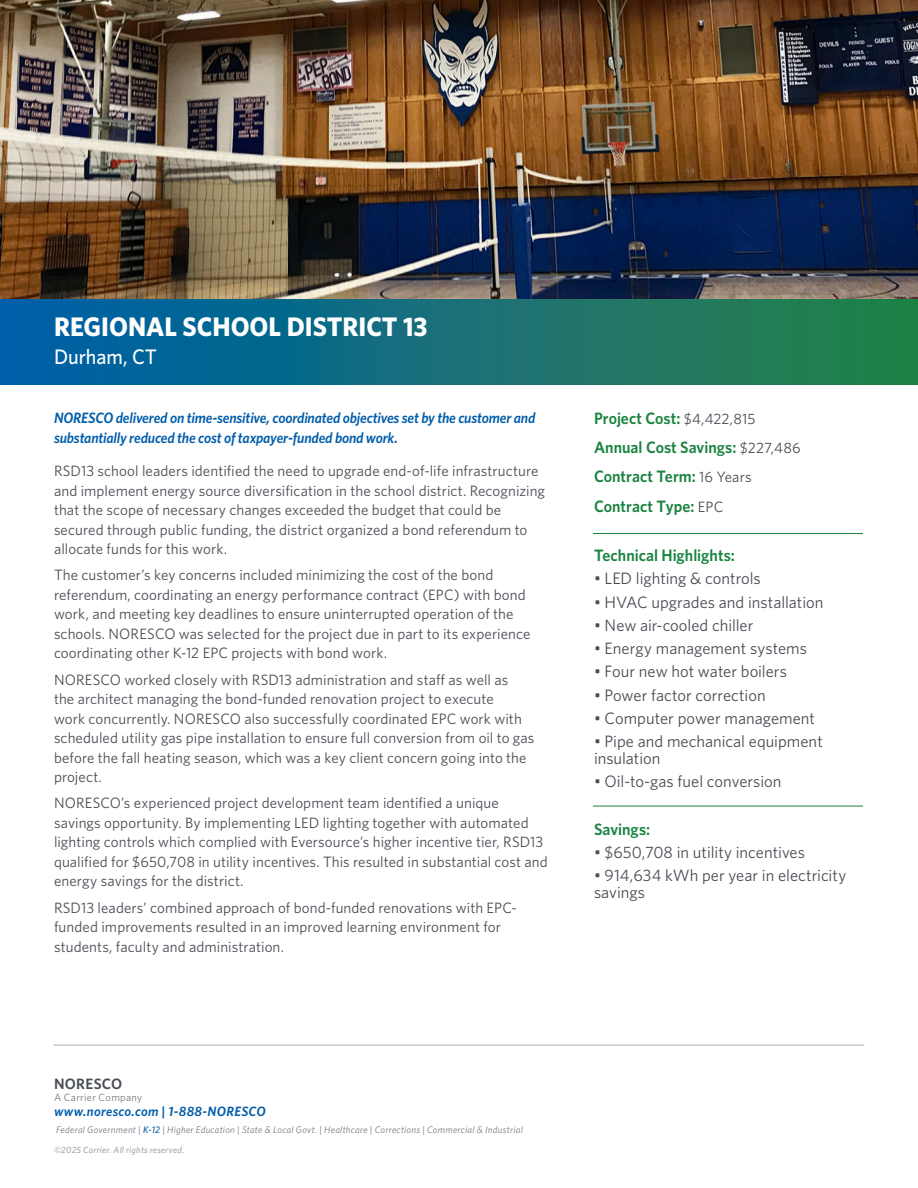
<style>
.page{position:relative;width:918px;height:1188px;background:#fff}
.page>*{position:absolute;margin:0;border:0;box-sizing:border-box;transform-origin:0 0}
.t1{font:700 26.85px "Whitney";color:#fff;scale:.96 1}
.t2{font:500 21px "Whitney";letter-spacing:-.005em;color:#fff;scale:.96 1}
.t3{font:16.5px/16.5px "Whitney";color:#494c54}
.t4{font:600 16.5px "Whitney";letter-spacing:.005em;color:#19833f;scale:.96 1}
.t5{font:15px/19.5px "Whitney";letter-spacing:.005em;color:#494c54}
.t6{font:italic 600 15px/20.2px "Whitney";letter-spacing:-.01em;color:#005dab;scale:.96 1}
.t7{font:600 15px "Whitney";letter-spacing:.02em;color:#484c53}
.t8{font:italic 600 13.5px "Whitney";letter-spacing:.025em;color:#005dab}
.t9{font:10.5px "Whitney";letter-spacing:.03em;color:#77797f}
.t10{font:italic 9.6px "Whitney";letter-spacing:.03em;color:#77797f}
.t11{font:italic 500 9px "Whitney";letter-spacing:.03em;color:#a4a5aa}
.s1{font-weight:400;font-size:15px;color:#494c54}
.s2{font-weight:500;color:#005dab}
</style>
<div class="page">
<hr style="left:54px;top:1044px;width:810px;height:2px;background:#c7c8ca">
<div style="left:0;top:296px;width:918px;height:88px;background:linear-gradient(to right,#005eaa,#2a8245)"></div>
<hr style="left:593px;top:533px;width:270px;height:1px;background:#19833f">
<img style="left:0;top:0;width:918px;height:299px">
<hr style="left:593px;top:806px;width:270px;height:1px;background:#19833f">
<p class="t1" style="left:54px;top:309px;width:391px">REGIONAL SCHOOL DISTRICT 13</p>
<p class="t2" style="left:54px;top:343px;width:109px">Durham, CT</p>
<p class="t6" style="left:54px;top:407px;width:503px">NORESCO delivered on time-sensitive, coordinated objectives set by the customer and substantially reduced the cost of taxpayer-funded bond work.</p>
<p class="t5" style="left:54px;top:461px;width:493px">RSD13 school leaders identified the need to upgrade end-of-life infrastructure and implement energy source diversification in the school district. Recognizing that the scope of necessary changes exceeded the budget that could be secured through public funding, the district organized a bond referendum to allocate funds for this work.</p>
<p class="t5" style="left:54px;top:565px;width:478px">The customer’s key concerns included minimizing the cost of the bond referendum, coordinating an energy performance contract (EPC) with bond work, and meeting key deadlines to ensure uninterrupted operation of the schools. NORESCO was selected for the project due in part to its experience coordinating other K-12 EPC projects with bond work.</p>
<p class="t5" style="left:54px;top:669px;width:482px">NORESCO worked closely with RSD13 administration and staff as well as<br>the architect managing the bond-funded renovation project to execute<br>work concurrently. NORESCO also successfully coordinated EPC work with scheduled utility gas pipe installation to ensure full conversion from oil to gas before the fall heating season, which was a key client concern going into the project.</p>
<p class="t5" style="left:54px;top:793px;width:495px">NORESCO’s experienced project development team identified a unique savings opportunity. By implementing LED lighting together with automated lighting controls which complied with Eversource’s higher incentive tier, RSD13 qualified for $650,708 in utility incentives. This resulted in substantial cost and energy savings for the district.</p>
<p class="t5" style="left:54px;top:897px;width:465px">RSD13 leaders’ combined approach of bond-funded renovations with EPC&shy;funded improvements resulted in an improved learning environment for students, faculty and administration.</p>
<p class="t4" style="left:594px;top:407px;width:170px">Project Cost: <span class="s1">$4,422,815</span></p>
<p class="t4" style="left:594px;top:436px;width:217px">Annual Cost Savings: <span class="s1">$227,486</span></p>
<p class="t4" style="left:594px;top:466px;width:166px">Contract Term: <span class="s1">16 Years</span></p>
<p class="t4" style="left:594px;top:495px;width:136px">Contract Type: <span class="s1">EPC</span></p>
<p class="t4" style="left:594px;top:544px;width:148px">Technical Highlights:</p>
<p class="t3" style="left:594px;top:570px;width:168px">• LED lighting &amp; controls</p>
<p class="t3" style="left:594px;top:593px;width:231px">• HVAC upgrades and installation</p>
<p class="t3" style="left:594px;top:617px;width:161px">• New air-cooled chiller</p>
<p class="t3" style="left:594px;top:640px;width:214px">• Energy management systems</p>
<p class="t3" style="left:594px;top:663px;width:194px">• Four new hot water boilers</p>
<p class="t3" style="left:594px;top:686px;width:173px">• Power factor correction</p>
<p class="t3" style="left:594px;top:710px;width:223px">• Computer power management</p>
<p class="t3" style="left:594px;top:733px;width:230px">• Pipe and mechanical equipment insulation</p>
<p class="t3" style="left:594px;top:773px;width:189px">• Oil-to-gas fuel conversion</p>
<p class="t4" style="left:594px;top:818px;width:60px">Savings:</p>
<p class="t3" style="left:594px;top:844px;width:213px">• $650,708 in utility incentives</p>
<p class="t3" style="left:594px;top:867px;width:254px">• 914,634 kWh per year in electricity savings</p>
<p class="t7" style="left:54px;top:1074px;width:70px">NORESCO</p>
<p class="t9" style="left:54px;top:1091px;width:90px">A Carrier Company</p>
<p class="t8" style="left:54px;top:1103px;width:213px">www.noresco.com | 1-888-NORESCO</p>
<p class="t10" style="left:56px;top:1124px;width:468px">Federal Government | <span class="s2">K-12</span> | Higher Education | State &amp; Local Govt. | Healthcare | Corrections | Commercial &amp; Industrial</p>
<p class="t11" style="left:54px;top:1144px;width:132px">©2025 Carrier. All rights reserved.</p>
</div>
